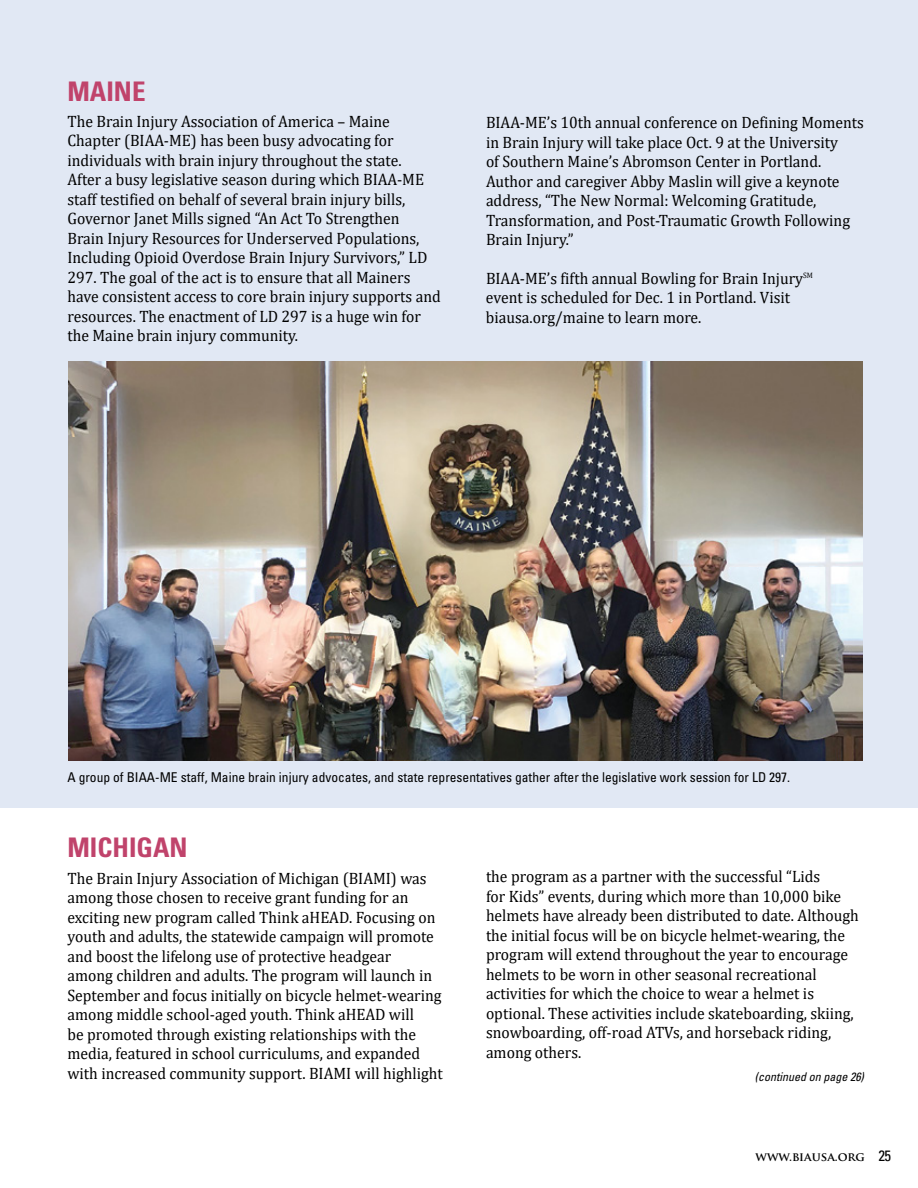
<style>
.page{position:relative;width:918px;height:1188px;background:#fff}
.page>*{position:absolute;margin:0;border:0;box-sizing:border-box;transform-origin:0 0}
.t1{font:700 condensed 27px "Univers LT Std";color:#c0436b}
.t2{font:16.5px/19.5px "Cambria";color:#000;scale:.95 1}
.t3{font:condensed 13.5px "Univers LT Std";color:#000}
.t4{font:italic condensed 12px "Univers LT Std";color:#000}
.t5{font:700 12px "Trajan Pro";color:#000}
.s1{font-family:"Univers LT Std";font-weight:400;font-stretch:condensed;font-size:15px}
</style>
<div class="page">
<div style="left:0;top:0;width:918px;height:808px;background:#e1e8f4"></div>
<img style="left:68px;top:361px;width:794px;height:400px">
<h1 class="t1" style="left:68px;top:74px;width:80px">MAINE</h1>
<p class="t2" style="left:68px;top:111px;width:395px">The Brain Injury Association of America – Maine Chapter (BIAA-ME) has been busy advocating for individuals with brain injury throughout the state.<br>After a busy legislative season during which BIAA-ME staff testified on behalf of several brain injury bills, Governor Janet Mills signed “An Act To Strengthen<br>Brain Injury Resources for Underserved Populations, Including Opioid Overdose Brain Injury Survivors,” LD 297. The goal of the act is to ensure that all Mainers have consistent access to core brain injury supports and resources. The enactment of LD 297 is a huge win for the Maine brain injury community.</p>
<p class="t2" style="left:486px;top:113px;width:399px">BIAA-ME’s 10th annual conference on Defining Moments in Brain Injury will take place Oct. 9 at the University<br>of Southern Maine’s Abromson Center in Portland.<br>Author and caregiver Abby Maslin will give a keynote address, “The New Normal: Welcoming Gratitude, Transformation, and Post-Traumatic Growth Following Brain Injury.”</p>
<p class="t2" style="left:486px;top:269px;width:346px">BIAA-ME’s fifth annual Bowling for Brain Injury<sup>SM </sup>event is scheduled for Dec. 1 in Portland. Visit biausa.org/maine to learn more.</p>
<p class="t3" style="left:68px;top:769px;width:724px">A group of BIAA-ME staff, Maine brain injury advocates, and state representatives gather after the legislative work session for LD 297.</p>
<h1 class="t1" style="left:68px;top:831px;width:122px">MICHIGAN</h1>
<p class="t2" style="left:68px;top:868px;width:396px">The Brain Injury Association of Michigan (BIAMI) was among those chosen to receive grant funding for an exciting new program called Think aHEAD. Focusing on youth and adults, the statewide campaign will promote and boost the lifelong use of protective headgear<br>among children and adults. The program will launch in September and focus initially on bicycle helmet-wearing among middle school-aged youth. Think aHEAD will<br>be promoted through existing relationships with the media, featured in school curriculums, and expanded with increased community support. BIAMI will highlight</p>
<p class="t2" style="left:486px;top:867px;width:394px">the program as a partner with the successful “Lids<br>for Kids” events, during which more than 10,000 bike helmets have already been distributed to date. Although the initial focus will be on bicycle helmet-wearing, the program will extend throughout the year to encourage helmets to be worn in other seasonal recreational activities for which the choice to wear a helmet is optional. These activities include skateboarding, skiing, snowboarding, off-road ATVs, and horseback riding, among others.</p>
<p class="t4" style="left:755px;top:1069px;width:111px">(continued on page 26)</p>
<p class="t5" style="left:756px;top:1149px;width:137px">WWW.BIAUSA.ORG <span class="s1">25</span></p>
</div>
